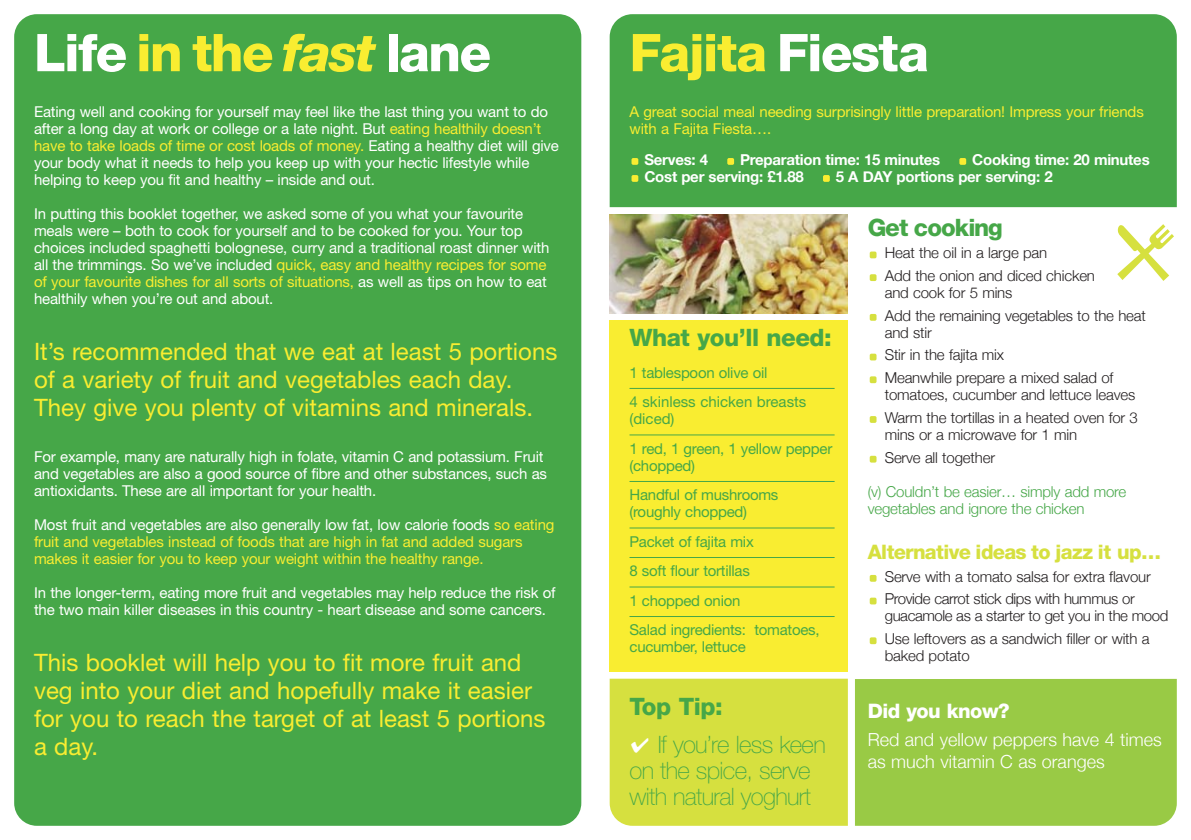
<style>
.page{position:relative;width:1191px;height:840px;background:#fff}
.page>*{position:absolute;margin:0;border:0;box-sizing:border-box;transform-origin:0 0}
.t1{font:800 52px "Helvetica Neue";letter-spacing:-.03em;color:#fff}
.t2{font:800 52px "Helvetica Neue";letter-spacing:-.03em;color:#f9ed31}
.t3{font:24px/28px "Helvetica Neue";color:#f9ed31}
.t4{font:100 24px/37.4px "Helvetica Neue";letter-spacing:-.03em;color:#46a748}
.t5{font:800 24px "Helvetica Neue";letter-spacing:-.02em;color:#46a748}
.t6{font:800 20px "Helvetica Neue";letter-spacing:-.025em;color:#d6e03f}
.t7{font:800 20px "Helvetica Neue";letter-spacing:-.025em;color:#fff}
.t8{font:300 18px/22px "Helvetica Neue";color:#fff}
.t9{font:15px/17px "Helvetica Neue";letter-spacing:-.01em;color:#fff}
.t10{font:300 15px/22.6px "Helvetica Neue";letter-spacing:-.01em;color:#231f20}
.t11{font:15px/17px "Helvetica Neue";letter-spacing:-.01em;color:#f9ed31}
.t12{font:15px/29.4px "Helvetica Neue";letter-spacing:-.015em;color:#46a748}
.t13{font:700 15px "Helvetica Neue";letter-spacing:-.015em;color:#fff}
.t14{font:300 15px/17px "Helvetica Neue";letter-spacing:-.01em;color:#46a748}
.s1{color:#f9ed31}
.s2{font-style:italic;color:#f9ed31}
.s3{color:#fff}
.s4{font-weight:800}
</style>
<div class="page">
<div style="left:855px;top:678px;width:321px;height:147px;background:#99ca45"></div>
<div style="left:14px;top:14px;width:567px;height:811px;background:#46a748;border-radius:23px"></div>
<svg style="left:1117px;top:224px;width:57px;height:57px"></svg>
<div style="left:609px;top:14px;width:567px;height:193px;background:#46a748"></div>
<div style="left:823px;top:175px;width:7px;height:7px;background:#f9ed31;border-radius:2px"></div>
<div style="left:631px;top:175px;width:7px;height:7px;background:#f9ed31;border-radius:2px"></div>
<div style="left:959px;top:158px;width:7px;height:7px;background:#f9ed31;border-radius:2px"></div>
<div style="left:727px;top:158px;width:7px;height:7px;background:#f9ed31;border-radius:2px"></div>
<div style="left:631px;top:158px;width:7px;height:7px;background:#f9ed31;border-radius:2px"></div>
<div style="left:869px;top:637px;width:7px;height:6px;background:#d6e03f;border-radius:2px"></div>
<div style="left:869px;top:597px;width:7px;height:7px;background:#d6e03f;border-radius:2px"></div>
<div style="left:869px;top:574px;width:7px;height:7px;background:#d6e03f;border-radius:2px"></div>
<div style="left:869px;top:455px;width:7px;height:7px;background:#d6e03f;border-radius:2px"></div>
<div style="left:869px;top:416px;width:7px;height:6px;background:#d6e03f;border-radius:2px"></div>
<div style="left:869px;top:376px;width:7px;height:7px;background:#d6e03f;border-radius:2px"></div>
<div style="left:869px;top:353px;width:7px;height:7px;background:#d6e03f;border-radius:2px"></div>
<div style="left:869px;top:314px;width:7px;height:6px;background:#d6e03f;border-radius:2px"></div>
<div style="left:869px;top:274px;width:7px;height:7px;background:#d6e03f;border-radius:2px"></div>
<div style="left:869px;top:251px;width:7px;height:7px;background:#d6e03f;border-radius:2px"></div>
<div style="left:609px;top:678px;width:239px;height:147px;background:#d6e03f"></div>
<div style="left:609px;top:320px;width:239px;height:351px;background:#f9ed31"></div>
<hr style="left:629px;top:388px;width:205px;height:1px;background:#46a748">
<hr style="left:629px;top:434px;width:205px;height:1px;background:#46a748">
<hr style="left:629px;top:481px;width:205px;height:1px;background:#46a748">
<hr style="left:629px;top:527px;width:205px;height:1px;background:#46a748">
<hr style="left:629px;top:556px;width:205px;height:1px;background:#46a748">
<hr style="left:629px;top:586px;width:205px;height:1px;background:#46a748">
<hr style="left:629px;top:615px;width:205px;height:1px;background:#46a748">
<img style="left:609px;top:214px;width:239px;height:99px">
<h1 class="t1" style="left:34px;top:34px;width:458px">Life <span class="s1">in the</span> <span class="s2">fast</span> lane</h1>
<p class="t9" style="left:34px;top:104px;width:526px">Eating well and cooking for yourself may feel like the last thing you want to do after a long day at work or college or a late night. But <span class="s1">eating healthily doesn’t have to take loads of time or cost loads of money.</span> Eating a healthy diet will give your body what it needs to help you keep up with your hectic lifestyle while helping to keep you fit and healthy – inside and out.</p>
<p class="t9" style="left:34px;top:206px;width:517px">In putting this booklet together, we asked some of you what your favourite meals were – both to cook for yourself and to be cooked for you. Your top choices included spaghetti bolognese, curry and a traditional roast dinner with all the trimmings. So we’ve included <span class="s1">quick, easy and healthy recipes for some of your favourite dishes for all sorts of situations,</span> as well as tips on how to eat healthily when you’re out and about.</p>
<h2 class="t3" style="left:34px;top:340px;width:525px">It’s recommended that we eat at least 5 portions of a variety of fruit and vegetables each day.<br>They give you plenty of vitamins and minerals.</h2>
<p class="t9" style="left:34px;top:449px;width:514px">For example, many are naturally high in folate, vitamin C and potassium. Fruit and vegetables are also a good source of fibre and other substances, such as antioxidants. These are all important for your health.</p>
<p class="t11" style="left:34px;top:517px;width:522px"><span class="s3">Most fruit and vegetables are also generally low fat, low calorie foods</span> so eating fruit and vegetables instead of foods that are high in fat and added sugars makes it easier for you to keep your weight within the healthy range.</p>
<p class="t9" style="left:34px;top:585px;width:523px">In the longer-term, eating more fruit and vegetables may help reduce the risk of the two main killer diseases in this country - heart disease and some cancers.</p>
<h2 class="t3" style="left:34px;top:650px;width:513px">This booklet will help you to fit more fruit and veg into your diet and hopefully make it easier for you to reach the target of at least 5 portions a day.</h2>
<h1 class="t2" style="left:629px;top:34px;width:301px">Fajita <span class="s3">Fiesta</span></h1>
<p class="t11" style="left:629px;top:104px;width:516px">A great social meal needing surprisingly little preparation! Impress your friends with a Fajita Fiesta….</p>
<p class="t13" style="left:644px;top:150px;width:65px">Serves: 4</p>
<p class="t13" style="left:740px;top:150px;width:202px">Preparation time: 15 minutes</p>
<p class="t13" style="left:972px;top:150px;width:179px">Cooking time: 20 minutes</p>
<p class="t13" style="left:644px;top:167px;width:161px">Cost per serving: £1.88</p>
<p class="t13" style="left:836px;top:167px;width:218px">5 A DAY portions per serving: 2</p>
<h2 class="t5" style="left:867px;top:218px;width:137px">Get cooking</h2>
<p class="t10" style="left:884px;top:241px;width:212px">Heat the oil in a large pan<br>Add the onion and diced chicken</p>
<p class="t10" style="left:884px;top:281px;width:263px">and cook for 5 mins<br>Add the remaining vegetables to the heat</p>
<p class="t10" style="left:884px;top:320px;width:230px">and stir<br>Stir in the fajita mix<br>Meanwhile prepare a mixed salad of</p>
<p class="t10" style="left:884px;top:383px;width:255px">tomatoes, cucumber and lettuce leaves<br>Warm the tortillas in a heated oven for 3</p>
<p class="t10" style="left:884px;top:422px;width:194px">mins or a microwave for 1 min<br>Serve all together</p>
<p class="t14" style="left:867px;top:482px;width:260px">(v) Couldn’t be easier… simply add more vegetables and ignore the chicken</p>
<h3 class="t6" style="left:867px;top:544px;width:295px">Alternative ideas to jazz it up…</h3>
<p class="t10" style="left:884px;top:564px;width:268px">Serve with a tomato salsa for extra flavour<br>Provide carrot stick dips with hummus or</p>
<p class="t10" style="left:884px;top:604px;width:285px">guacamole as a starter to get you in the mood<br>Use leftovers as a sandwich filler or with a</p>
<p class="t10" style="left:884px;top:643px;width:87px">baked potato</p>
<h3 class="t7" style="left:867px;top:703px;width:143px">Did you know?</h3>
<p class="t8" style="left:867px;top:727px;width:296px">Red and yellow peppers have 4 times as much vitamin C as oranges</p>
<h2 class="t5" style="left:629px;top:329px;width:204px">What you’ll need:</h2>
<p class="t12" style="left:629px;top:359px;width:178px">1 tablespoon olive oil<br>4 skinless chicken breasts</p>
<p class="t12" style="left:629px;top:405px;width:204px">(diced)<br>1 red, 1 green, 1 yellow pepper</p>
<p class="t12" style="left:629px;top:451px;width:150px">(chopped)<br>Handful of mushrooms</p>
<p class="t12" style="left:629px;top:498px;width:192px">(roughly chopped)<br>Packet of fajita mix<br>8 soft flour tortillas<br>1 chopped onion<br>Salad ingredients: tomatoes,</p>
<p class="t12" style="left:629px;top:633px;width:118px">cucumber, lettuce</p>
<h2 class="t4" style="left:629px;top:689px;width:198px"><span class="s4">Top Tip:<br></span><span class="s3">◊</span> If you’re less keen</h2>
<h2 class="t4" style="left:629px;top:758px;width:183px;line-height:26px">on the spice, serve with natural yoghurt</h2>
</div>
